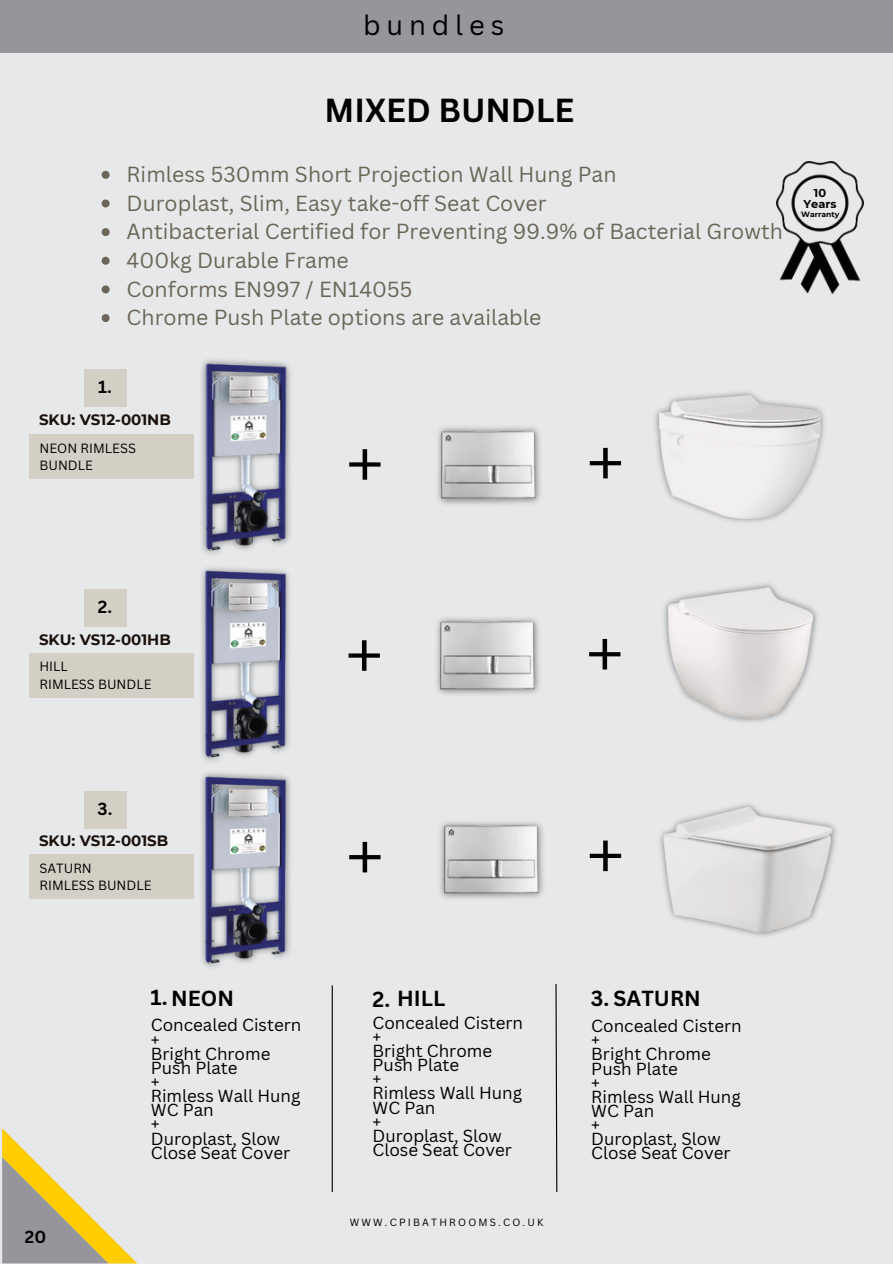
<style>
.page{position:relative;width:893px;height:1264px;background:#fff}
.page>*{position:absolute;margin:0;border:0;box-sizing:border-box;transform-origin:0 0}
.t1{font:72px "Montserrat";color:#020203}
.t2{font:700 32.4px "Canva Sans";color:#000}
.t3{font:27.3px "Canva Sans";letter-spacing:.215em;color:#000}
.t4{font:21.15px "Canva Sans";color:#6b6657}
.t5{font:700 21.15px "Canva Sans";color:#000}
.t6{font:700 17.1px "Canva Sans";color:#000}
.t7{font:16.95px/14.1px "Canva Sans";color:#000}
.t8{font:700 16.95px "Canva Sans";color:#000}
.t9{font:700 15px "Montserrat";color:#1b110c}
.t10{font:13.05px/17.4px "Canva Sans";color:#000}
.t11{font:700 11.4px/11.2px "Montserrat";color:#020203;text-align:center}
.t12{font:10.2px "Canva Sans";letter-spacing:.215em;color:#000}
.t13{font:700 7.65px "Montserrat";color:#020203}
</style>
<div class="page">
<div style="left:0;top:0;width:892px;height:1263px;background:#e6e8e9"></div>
<div style="left:0;top:0;width:892px;height:53px;background:#949699"></div>
<div style="left:30px;top:434px;width:164px;height:45px;background:#d3cfc5"></div>
<svg style="left:102px;top:171px;width:8px;height:8px"></svg>
<svg style="left:102px;top:199px;width:8px;height:8px"></svg>
<svg style="left:102px;top:228px;width:8px;height:8px"></svg>
<svg style="left:102px;top:257px;width:8px;height:8px"></svg>
<svg style="left:102px;top:285px;width:8px;height:8px"></svg>
<svg style="left:102px;top:314px;width:8px;height:8px"></svg>
<img style="left:776px;top:162px;width:87px;height:131px">
<img style="left:201px;top:359px;width:90px;height:196px">
<img style="left:175px;top:567px;width:115px;height:195px">
<img style="left:201px;top:772px;width:90px;height:196px">
<img style="left:436px;top:618px;width:104px;height:77px">
<img style="left:437px;top:427px;width:104px;height:78px">
<img style="left:439px;top:822px;width:105px;height:77px">
<img style="left:655px;top:391px;width:169px;height:132px">
<img style="left:659px;top:395px;width:161px;height:123px">
<img style="left:732px;top:804px;width:104px;height:133px">
<img style="left:659px;top:807px;width:174px;height:127px">
<img style="left:664px;top:583px;width:154px;height:139px">
<img style="left:668px;top:587px;width:144px;height:131px">
<hr style="left:331px;top:985px;width:2px;height:207px;background:#000">
<svg style="left:555px;top:984px;width:3px;height:209px"></svg>
<div style="left:84px;top:370px;width:42px;height:37px;background:#d3cfc5"></div>
<div style="left:30px;top:653px;width:164px;height:44px;background:#d3cfc5"></div>
<div style="left:30px;top:854px;width:164px;height:45px;background:#d3cfc5"></div>
<div style="left:84px;top:589px;width:42px;height:37px;background:#d3cfc5"></div>
<div style="left:84px;top:791px;width:42px;height:37px;background:#d3cfc5"></div>
<svg style="left:2px;top:1128px;width:135px;height:135px"></svg>
<p class="t3" style="left:363px;top:6px;width:143px">bundles</p>
<p class="t2" style="left:324px;top:87px;width:251px">MIXED BUNDLE</p>
<p class="t4" style="left:127px;top:159px;width:491px">Rimless 530mm Short Projection Wall Hung Pan</p>
<p class="t4" style="left:127px;top:188px;width:421px">Duroplast, Slim, Easy take-off Seat Cover</p>
<p class="t4" style="left:127px;top:217px;width:658px">Antibacterial Certified for Preventing 99.9% of Bacterial Growth</p>
<p class="t4" style="left:127px;top:245px;width:224px">400kg Durable Frame</p>
<p class="t4" style="left:127px;top:274px;width:287px">Conforms EN997 / EN14055</p>
<p class="t4" style="left:127px;top:302px;width:416px">Chrome Push Plate options are available</p>
<p class="t11" style="left:803px;top:187px;width:35px">10<br>Years</p>
<p class="t13" style="left:801px;top:210px;width:40px">Warranty</p>
<p class="t6" style="left:98px;top:375px;width:15px">1.</p>
<p class="t9" style="left:39px;top:410px;width:133px">SKU: VS12-001NB</p>
<p class="t10" style="left:39px;top:439px;width:98px">NEON RIMLESS<br>BUNDLE</p>
<p class="t1" style="left:344px;top:420px;width:43px">+</p>
<p class="t1" style="left:584px;top:418px;width:43px">+</p>
<p class="t6" style="left:98px;top:594px;width:16px">2.</p>
<p class="t9" style="left:39px;top:630px;width:133px">SKU: VS12-001HB</p>
<p class="t10" style="left:39px;top:657px;width:30px">HILL</p>
<p class="t10" style="left:39px;top:675px;width:114px">RIMLESS BUNDLE</p>
<p class="t6" style="left:98px;top:796px;width:16px">3.</p>
<p class="t9" style="left:39px;top:831px;width:131px">SKU: VS12-001SB</p>
<p class="t10" style="left:39px;top:859px;width:54px">SATURN</p>
<p class="t10" style="left:39px;top:876px;width:114px">RIMLESS BUNDLE</p>
<p class="t1" style="left:343px;top:611px;width:43px">+</p>
<p class="t1" style="left:584px;top:609px;width:43px">+</p>
<p class="t1" style="left:344px;top:812px;width:43px">+</p>
<p class="t1" style="left:584px;top:811px;width:43px">+</p>
<p class="t5" style="left:150px;top:983px;width:85px">1. NEON</p>
<p class="t5" style="left:372px;top:983px;width:74px">2. HILL</p>
<p class="t5" style="left:591px;top:983px;width:111px">3. SATURN</p>
<p class="t7" style="left:151px;top:1017px;width:152px">Concealed Cistern</p>
<p class="t7" style="left:151px;top:1031px;width:10px">+</p>
<p class="t7" style="left:151px;top:1046px;width:121px">Bright Chrome<br>Push Plate</p>
<p class="t7" style="left:151px;top:1074px;width:10px">+</p>
<p class="t7" style="left:151px;top:1088px;width:151px">Rimless Wall Hung<br>WC Pan</p>
<p class="t7" style="left:151px;top:1116px;width:10px">+</p>
<p class="t7" style="left:151px;top:1130px;width:141px">Duroplast, Slow<br>Close Seat Cover</p>
<p class="t7" style="left:372px;top:1015px;width:152px">Concealed Cistern</p>
<p class="t7" style="left:372px;top:1029px;width:10px">+</p>
<p class="t7" style="left:372px;top:1043px;width:121px">Bright Chrome<br>Push Plate</p>
<p class="t7" style="left:372px;top:1071px;width:10px">+</p>
<p class="t7" style="left:372px;top:1085px;width:151px">Rimless Wall Hung<br>WC Pan</p>
<p class="t7" style="left:372px;top:1114px;width:10px">+</p>
<p class="t7" style="left:372px;top:1128px;width:141px">Duroplast, Slow<br>Close Seat Cover</p>
<p class="t7" style="left:591px;top:1018px;width:152px">Concealed Cistern</p>
<p class="t7" style="left:591px;top:1032px;width:10px">+</p>
<p class="t7" style="left:591px;top:1046px;width:121px">Bright Chrome<br>Push Plate</p>
<p class="t7" style="left:591px;top:1075px;width:10px">+</p>
<p class="t7" style="left:591px;top:1089px;width:151px">Rimless Wall Hung<br>WC Pan</p>
<p class="t7" style="left:591px;top:1117px;width:10px">+</p>
<p class="t7" style="left:591px;top:1131px;width:141px">Duroplast, Slow<br>Close Seat Cover</p>
<p class="t8" style="left:25px;top:1225px;width:23px">20</p>
<p class="t12" style="left:350px;top:1214px;width:195px">WWW.CPIBATHROOMS.CO.UK</p>
</div>
